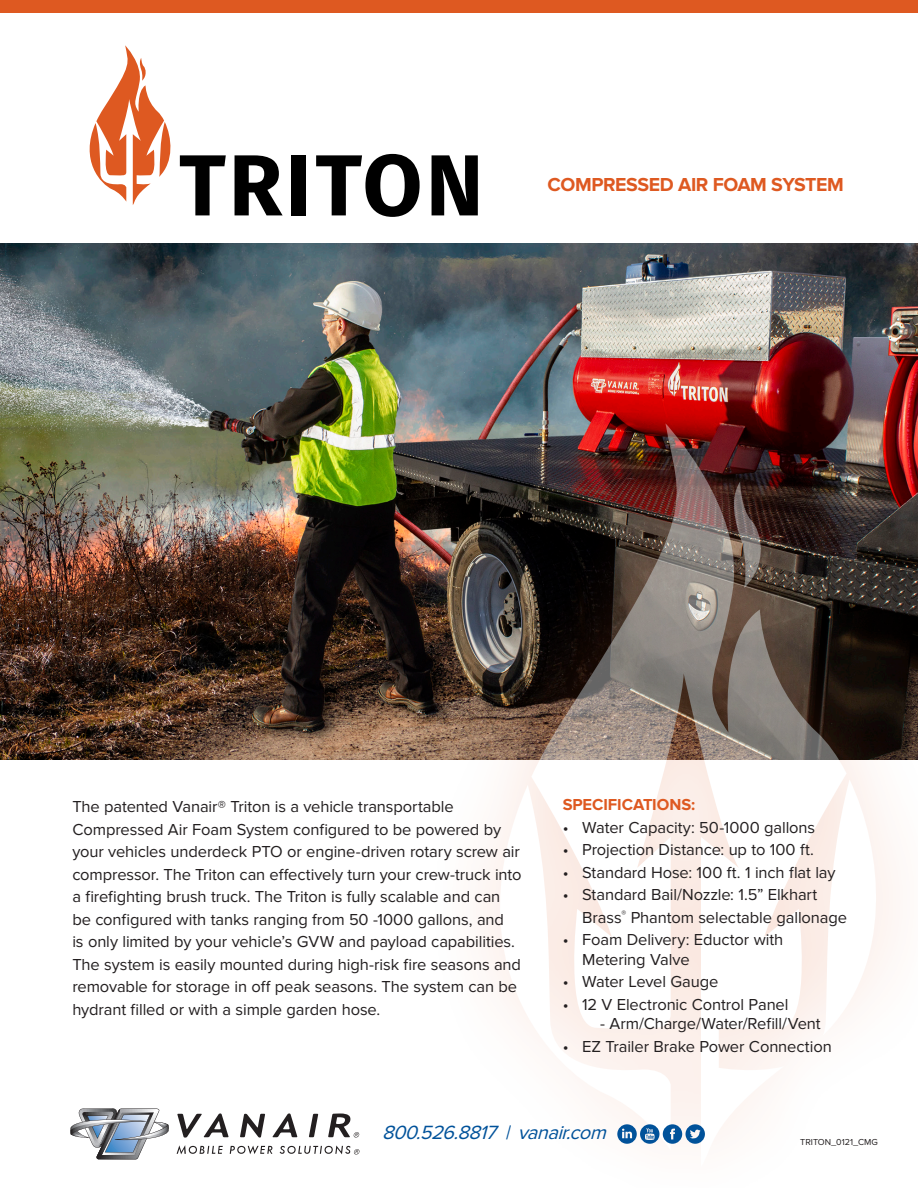
<style>
.page{position:relative;width:918px;height:1188px;background:#fff}
.page>*{position:absolute;margin:0;border:0;box-sizing:border-box;transform-origin:0 0}
.t1{font:italic 19.8px "Proxima Nova";color:#01529a}
.t2{font:700 19.5px "Proxima Nova";letter-spacing:-.02em;color:#de5921}
.t3{font:16.5px/22.5px "Proxima Nova";letter-spacing:-.005em;color:#231f20}
.t4{font:700 16.5px "Proxima Nova";letter-spacing:-.005em;color:#de5921}
.t5{font:9px "Proxima Nova";color:#231f20}
</style>
<div class="page">
<img style="left:0;top:243px;width:918px;height:516px">
<div style="left:420px;top:358px;width:498px;height:830px;background:#de5921;opacity:.5"></div>
<svg style="left:847px;top:779px;width:48px;height:257px"></svg>
<svg style="left:451px;top:785px;width:80px;height:366px"></svg>
<svg style="left:531px;top:423px;width:316px;height:744px"></svg>
<svg style="left:183px;top:1113px;width:46px;height:25px"></svg>
<svg style="left:240px;top:1114px;width:25px;height:24px"></svg>
<svg style="left:272px;top:1113px;width:25px;height:24px"></svg>
<img style="left:182px;top:1113px;width:1px;height:22px">
<img style="left:177px;top:1113px;width:5px;height:18px">
<svg style="left:70px;top:1108px;width:99px;height:51px"></svg>
<svg style="left:177px;top:1145px;width:46px;height:9px"></svg>
<svg style="left:230px;top:1146px;width:42px;height:8px"></svg>
<svg style="left:309px;top:1114px;width:9px;height:23px"></svg>
<svg style="left:328px;top:1114px;width:31px;height:24px"></svg>
<svg style="left:280px;top:1145px;width:80px;height:10px"></svg>
<svg style="left:617px;top:1124px;width:88px;height:20px"></svg>
<svg style="left:235px;top:155px;width:48px;height:60px"></svg>
<div style="left:291px;top:155px;width:14px;height:60px;background:#000"></div>
<svg style="left:316px;top:154px;width:104px;height:63px"></svg>
<svg style="left:432px;top:155px;width:46px;height:60px"></svg>
<svg style="left:89px;top:45px;width:137px;height:170px"></svg>
<div style="left:0;top:0;width:918px;height:13px;background:#de5921"></div>
<p class="t2" style="left:548px;top:173px;width:298px">COMPRESSED AIR FOAM SYSTEM</p>
<p class="t3" style="left:72px;top:796px;width:451px">The patented Vanair® Triton is a vehicle transportable Compressed Air Foam System configured to be powered by your vehicles underdeck PTO or engine-driven rotary screw air compressor. The Triton can effectively turn your crew-truck into a firefighting brush truck. The Triton is fully scalable and can be configured with tanks ranging from 50 -1000 gallons, and<br>is only limited by your vehicle’s GVW and payload capabilities.<br>The system is easily mounted during high-risk fire seasons and removable for storage in off peak seasons. The system can be hydrant filled or with a simple garden hose.</p>
<p class="t4" style="left:563px;top:795px;width:134px">SPECIFICATIONS:</p>
<p class="t3" style="left:563px;top:816px;width:254px">• Water Capacity: 50-1000 gallons</p>
<p class="t3" style="left:563px;top:839px;width:253px">• Projection Distance: up to 100 ft.</p>
<p class="t3" style="left:563px;top:861px;width:274px">• Standard Hose: 100 ft. 1 inch flat lay</p>
<p class="t3" style="left:582px;top:884px;width:266px;text-indent:-20px">• Standard Bail/Nozzle: 1.5” Elkhart<br>Brass<sup>®</sup> Phantom selectable gallonage</p>
<p class="t3" style="left:582px;top:930px;width:203px;line-height:19.5px;text-indent:-20px">• Foam Delivery: Eductor with<br>Metering Valve</p>
<p class="t3" style="left:563px;top:971px;width:157px">• Water Level Gauge</p>
<p class="t3" style="left:563px;top:993px;width:227px">• 12 V Electronic Control Panel</p>
<p class="t3" style="left:600px;top:1013px;width:222px">- Arm/Charge/Water/Refill/Vent</p>
<p class="t3" style="left:563px;top:1035px;width:271px">• EZ Trailer Brake Power Connection</p>
<p class="t1" style="left:382px;top:1121px;width:232px">800.526.8817 | vanair.com</p>
<p class="t5" style="left:800px;top:1137px;width:79px">TRITON_0121_CMG</p>
</div>
